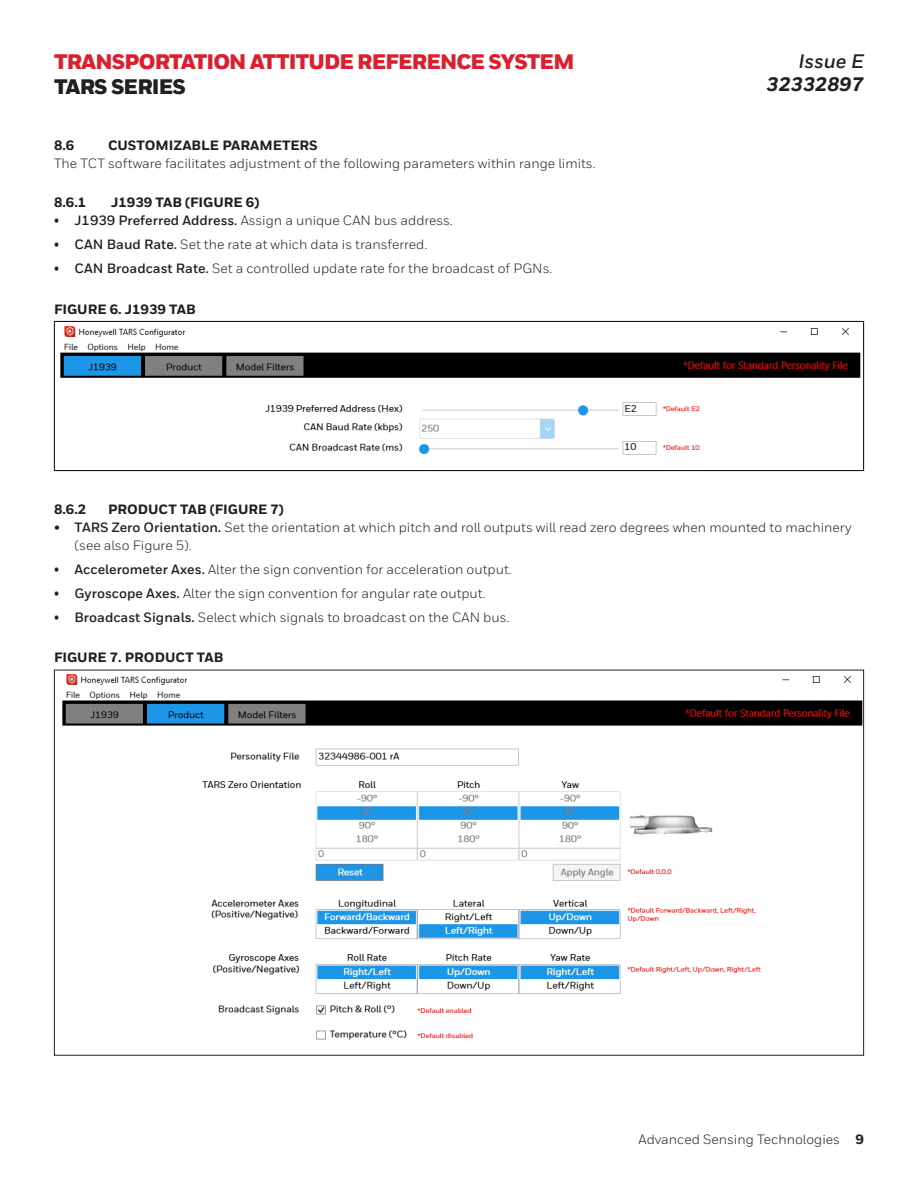
<style>
.page{position:relative;width:918px;height:1188px;background:#fff}
.page>*{position:absolute;margin:0;border:0;box-sizing:border-box;transform-origin:0 0}
.t1{font:900 21px "Honeywell Sans";letter-spacing:-.04em;color:#dc1f2e}
.t2{font:900 21px "Honeywell Sans";letter-spacing:-.04em;color:#231f20}
.t3{font:italic 800 19.5px "Honeywell Sans";color:#231f20}
.t4{font:italic 700 19.5px "Honeywell Sans";color:#231f20}
.t5{font:13.5px/18px "Honeywell Sans";color:#231f20}
.heading_2{font:800 13.5px "Honeywell Sans";color:#231f20}
.Body_Copy{font:800 13.5px "Honeywell Sans";color:#231f20}
.heading_3{font:800 13.5px "Honeywell Sans";color:#231f20}
.s1{font-weight:700}
.s2{font-weight:800}
</style>
<div class="page">
<img style="left:60px;top:326px;width:800px;height:129px">
<div style="left:54px;top:321px;width:810px;height:150px;border:1px solid #000"></div>
<img style="left:62px;top:674px;width:800px;height:366px">
<h1 class="t1" style="left:54px;top:48px;width:522px">TRANSPORTATION ATTITUDE REFERENCE SYSTEM</h1>
<h1 class="t2" style="left:54px;top:74px;width:134px">TARS SERIES</h1>
<p class="heading_2" style="left:54px;top:137px;width:22px">8.6</p>
<p class="heading_2" style="left:108px;top:137px;width:211px">CUSTOMIZABLE PARAMETERS</p>
<p class="t5" style="left:54px;top:155px;width:543px">The TCT software facilitates adjustment of the following parameters within range limits.</p>
<p class="heading_3" style="left:54px;top:194px;width:34px">8.6.1</p>
<p class="heading_3" style="left:111px;top:194px;width:150px">J1939 TAB (FIGURE 6)</p>
<p class="t5" style="left:54px;top:212px;width:400px"><span class="s1">• J1939 Preferred Address.</span> Assign a unique CAN bus address.</p>
<p class="t5" style="left:54px;top:236px;width:375px"><span class="s1">• CAN Baud Rate.</span> Set the rate at which data is transferred.</p>
<p class="t5" style="left:54px;top:260px;width:500px"><span class="s1">• CAN Broadcast Rate.</span> Set a controlled update rate for the broadcast of PGNs.</p>
<p class="Body_Copy" style="left:54px;top:301px;width:143px">FIGURE 6. J1939 TAB</p>
<h2 class="t4" style="left:798px;top:49px;width:67px">Issue E</h2>
<h2 class="t3" style="left:766px;top:72px;width:99px">32332897</h2>
<p class="heading_2" style="left:54px;top:501px;width:34px">8.6.2</p>
<p class="heading_2" style="left:108px;top:501px;width:177px">PRODUCT TAB (FIGURE 7)</p>
<p class="t5" style="left:75px;top:518px;width:779px;text-indent:-21px"><span class="s1">• TARS Zero Orientation.</span> Set the orientation at which pitch and roll outputs will read zero degrees when mounted to machinery (see also Figure 5).</p>
<p class="t5" style="left:54px;top:560px;width:459px"><span class="s1">• Accelerometer Axes.</span> Alter the sign convention for acceleration output.</p>
<p class="t5" style="left:54px;top:584px;width:433px"><span class="s1">• Gyroscope Axes.</span> Alter the sign convention for angular rate output.</p>
<p class="t5" style="left:54px;top:608px;width:457px"><span class="s1">• Broadcast Signals.</span> Select which signals to broadcast on the CAN bus.</p>
<p class="Body_Copy" style="left:54px;top:650px;width:171px">FIGURE 7. PRODUCT TAB</p>
<p class="t5" style="left:639px;top:1131px;width:227px">Advanced Sensing Technologies <span class="s2">9</span></p>
</div>
